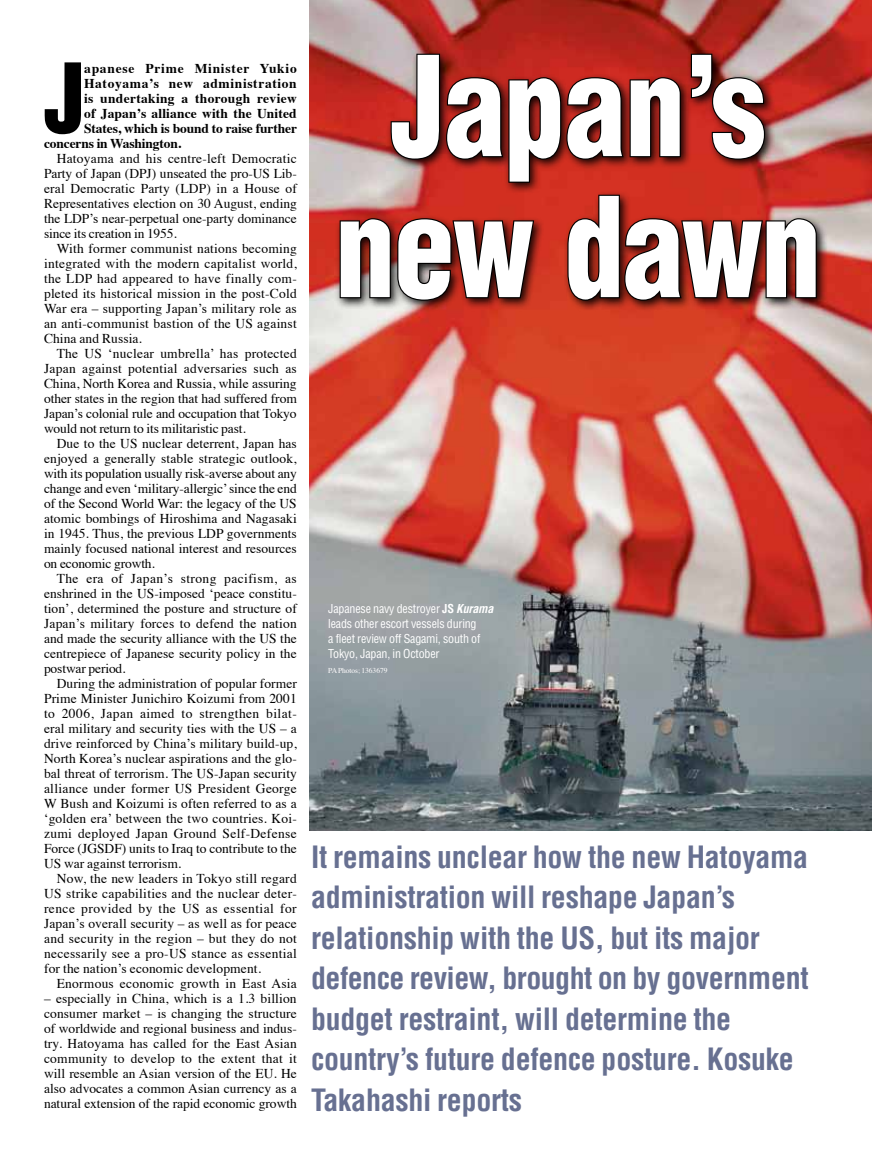
<style>
.page{position:relative;width:872px;height:1161px;background:#fff}
.page>*{position:absolute;margin:0;border:0;box-sizing:border-box;transform-origin:0 0}
.t1{font:900 condensed 135px/141px "Helvetica";letter-spacing:-.015em;color:#fff;text-align:center;scale:.9 1}
.t2{font:900 condensed 93.45px "Helvetica";color:#000}
.t3{font:700 condensed 30px/40.5px "Helvetica";letter-spacing:-.01em;color:#677091}
.t4{font:13.5px/15px "Times";color:#000;text-align:justify}
.t5{font:700 13.5px "Times";letter-spacing:.01em;color:#000}
.t6{font:700 13.5px "Times";letter-spacing:-.01em;color:#000}
.t7{font:700 13.5px "Times";letter-spacing:.045em;color:#000}
.t8{font:700 13.5px "Times";letter-spacing:.055em;color:#000}
.t9{font:condensed 12px/15px "Helvetica";letter-spacing:-.015em;color:#fff}
.t10{font:7.5px "Times";letter-spacing:-.01em;color:#fff}
.s1{font-weight:700}
.s2{font-weight:700;font-style:italic}
</style>
<div class="page">
<img style="left:309px;top:0;width:563px;height:830px">
<div style="left:335px;top:49px;width:493px;height:263px;background:#000;opacity:.9"></div>
<svg style="left:389px;top:53px;width:293px;height:131px;background:#6c1d18"></svg>
<svg style="left:689px;top:53px;width:77px;height:108px;background:#662824"></svg>
<svg style="left:338px;top:217px;width:197px;height:84px;background:#411814"></svg>
<svg style="left:566px;top:194px;width:252px;height:108px;background:#5f1b14"></svg>
<h2 class="t2" style="left:44px;top:39px;width:43px">J</h2>
<p class="t8" style="left:84px;top:55px;width:214px">apanese Prime Minister Yukio</p>
<p class="t7" style="left:84px;top:70px;width:214px">Hatoyama’s new administration</p>
<p class="t5" style="left:84px;top:85px;width:214px">is undertaking a thorough review</p>
<p class="t5" style="left:84px;top:100px;width:214px">of Japan’s alliance with the United</p>
<p class="t6" style="left:84px;top:115px;width:214px">States, which is bound to raise further</p>
<p class="t6" style="left:44px;top:130px;width:139px">concerns in Washington.</p>
<p class="t4" style="left:44px;top:149px;width:254px;text-indent:13px">Hatoyama and his centre-left Democratic Party of Japan (DPJ) unseated the pro-US Lib&shy;eral Democratic Party (LDP) in a House of Representatives election on 30 August, ending the LDP’s near-perpetual one-party dominance since its creation in 1955.</p>
<p class="t4" style="left:44px;top:239px;width:254px;text-indent:13px">With former communist nations becoming integrated with the modern capitalist world, the LDP had appeared to have finally com&shy;pleted its historical mission in the post-Cold War era – supporting Japan’s military role as an anti-communist bastion of the US against China and Russia.</p>
<p class="t4" style="left:44px;top:344px;width:254px;text-indent:13px">The US ‘nuclear umbrella’ has protected Japan against potential adversaries such as China, North Korea and Russia, while assuring other states in the region that had suffered from Japan’s colonial rule and occupation that Tokyo would not return to its militaristic past.</p>
<p class="t4" style="left:44px;top:434px;width:254px;text-indent:13px">Due to the US nuclear deterrent, Japan has enjoyed a generally stable strategic outlook, with its population usually risk-averse about any change and even ‘military-allergic’ since the end of the Second World War: the legacy of the US atomic bombings of Hiroshima and Nagasaki in 1945. Thus, the previous LDP governments mainly focused national interest and resources on economic growth.</p>
<p class="t4" style="left:44px;top:569px;width:254px;text-indent:13px">The era of Japan’s strong pacifism, as enshrined in the US-imposed ‘peace constitu&shy;tion’, determined the posture and structure of Japan’s military forces to defend the nation and made the security alliance with the US the centrepiece of Japanese security policy in the postwar period.</p>
<p class="t4" style="left:44px;top:674px;width:254px;text-indent:13px">During the administration of popular former Prime Minister Junichiro Koizumi from 2001 to 2006, Japan aimed to strengthen bilat&shy;eral military and security ties with the US – a drive reinforced by China’s military build-up, North Korea’s nuclear aspirations and the glo&shy;bal threat of terrorism. The US-Japan security alliance under former US President George W Bush and Koizumi is often referred to as a ‘golden era’ between the two countries. Koi&shy;zumi deployed Japan Ground Self-Defense Force (JGSDF) units to Iraq to contribute to the US war against terrorism.</p>
<p class="t4" style="left:44px;top:869px;width:254px;text-indent:13px">Now, the new leaders in Tokyo still regard US strike capabilities and the nuclear deter&shy;rence provided by the US as essential for Japan’s overall security – as well as for peace and security in the region – but they do not necessarily see a pro-US stance as essential for the nation’s economic development.</p>
<p class="t4" style="left:57px;top:974px;width:241px">Enormous economic growth in East Asia</p>
<p class="t4" style="left:44px;top:989px;width:254px">– especially in China, which is a 1.3 billion consumer market – is changing the structure of worldwide and regional business and indus&shy;try. Hatoyama has called for the East Asian community to develop to the extent that it will resemble an Asian version of the EU. He also advocates a common Asian currency as a natural extension of the rapid economic growth</p>
<h1 class="t1" style="left:335px;top:35px;width:542px">Japan’s new dawn</h1>
<p class="t9" style="left:328px;top:601px;width:167px">Japanese navy destroyer <span class="s1">JS</span> <span class="s2">Kurama </span>leads other escort vessels during<br>a fleet review off Sagami, south of<br>Tokyo, Japan, in October</p>
<p class="t10" style="left:328px;top:663px;width:61px">PA Photos; 1363679</p>
<p class="t3" style="left:311px;top:836px;width:499px">It remains unclear how the new Hatoyama administration will reshape Japan’s relationship with the US, but its major defence review, brought on by government budget restraint, will determine the country’s future defence posture. Kosuke Takahashi reports</p>
</div>
